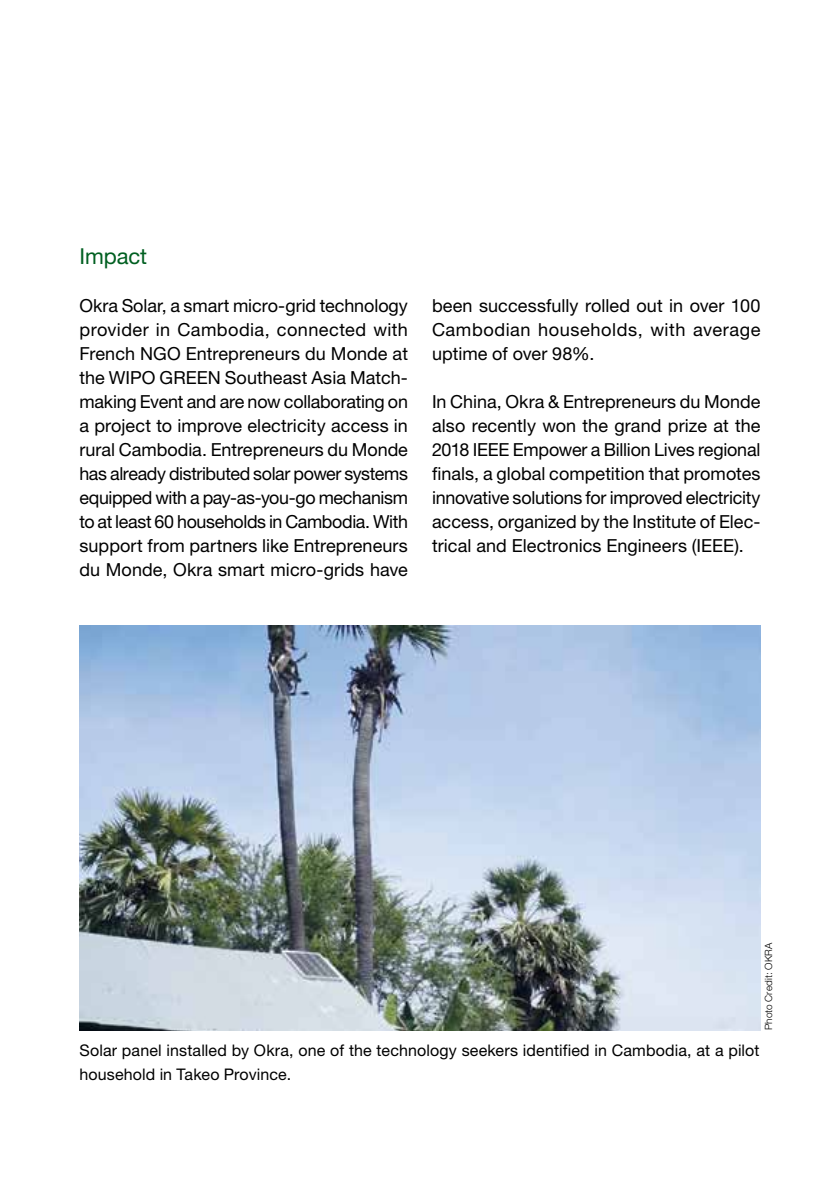
<style>
.page{position:relative;width:840px;height:1191px;background:#fff}
.page>*{position:absolute;margin:0;border:0;box-sizing:border-box;transform-origin:0 0}
.t1{font:22px "Helvetica Neue LT Std";letter-spacing:-.005em;color:#005f21}
.t2{font:18px/24px "Helvetica Neue LT Std";letter-spacing:.005em;color:#000;text-align:justify}
.t3{font:16px/24px "Helvetica Neue LT Std";letter-spacing:.01em;color:#000}
.t4{font:300 10px "Helvetica Neue LT Std";letter-spacing:.015em;color:#000}
</style>
<div class="page">
<img style="left:79px;top:625px;width:681px;height:405px">
<p class="t1" style="left:79px;top:243px;width:69px">Impact</p>
<p class="t2" style="left:79px;top:293px;width:330px">Okra Solar, a smart micro-grid technology provider in Cambodia, connected with French NGO Entrepreneurs du Monde at the WIPO GREEN Southeast Asia Match&shy;making Event and are now collaborating on a project to improve electricity access in rural Cambodia. Entrepreneurs du Monde has already distributed solar power systems equipped with a pay-as-you-go mechanism to at least 60 households in Cambodia. With support from partners like Entrepreneurs du Monde, Okra smart micro-grids have</p>
<p class="t2" style="left:432px;top:293px;width:330px">been successfully rolled out in over 100<br>Cambodian households, with average uptime of over 98%.</p>
<p class="t2" style="left:432px;top:389px;width:330px">In China, Okra &amp; Entrepreneurs du Monde also recently won the grand prize at the 2018 IEEE Empower a Billion Lives regional finals, a global competition that promotes innovative solutions for improved electricity access, organized by the Institute of Elec&shy;trical and Electronics Engineers (IEEE).</p>
<p class="t4" style="left:762px;top:1030px;width:89px;rotate:-90deg">Photo Credit: OKRA</p>
<p class="t3" style="left:79px;top:1038px;width:681px">Solar panel installed by Okra, one of the technology seekers identified in Cambodia, at a pilot household in Takeo Province.</p>
</div>
